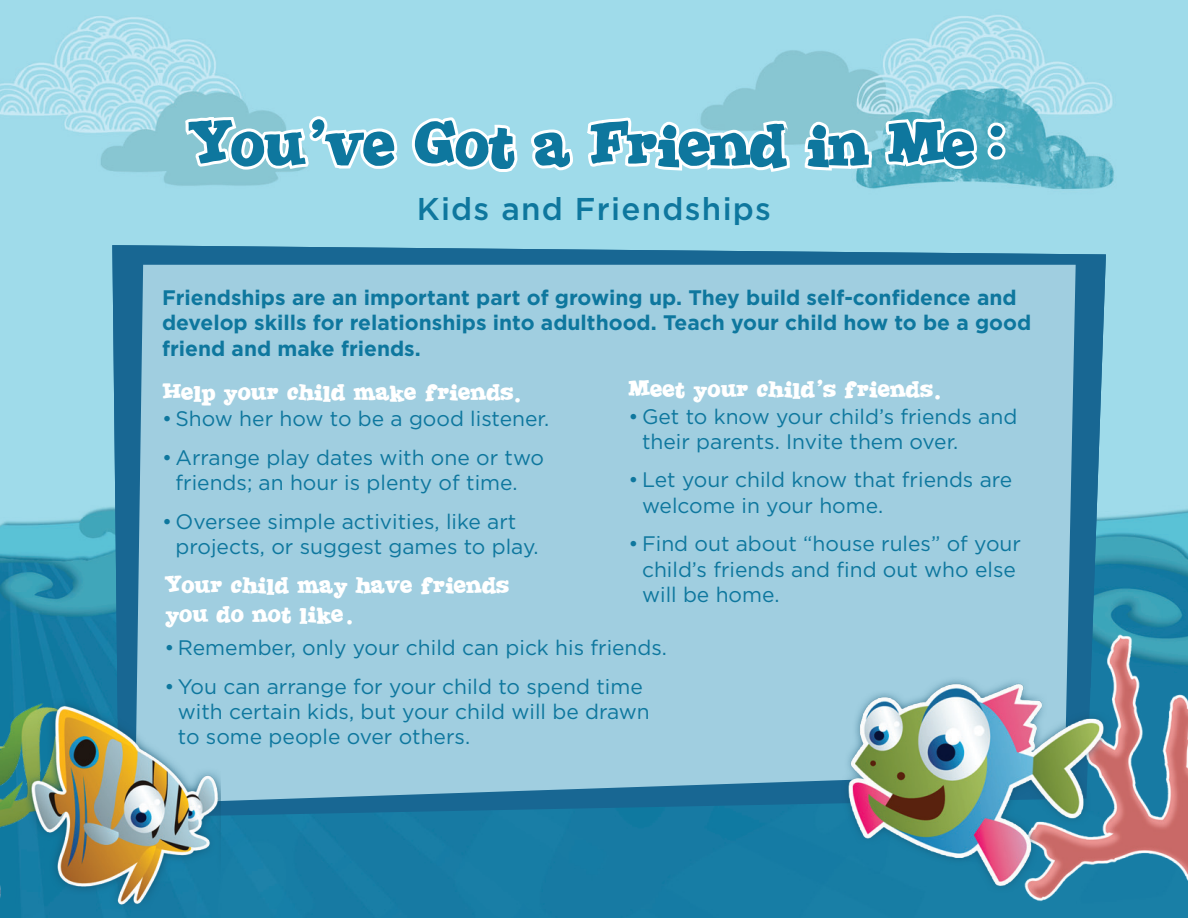
<style>
.page{position:relative;width:1188px;height:918px;background:#fff}
.page>*{position:absolute;margin:0;border:0;box-sizing:border-box;transform-origin:0 0}
.t1{font:63px "Jointby Pizza Dude";color:#0e779e}
.t2{font:500 31.5px "Gotham";letter-spacing:.04em;color:#0e779e}
.t3{font:24px/28.8px "Jointby Pizza Dude";letter-spacing:.02em;color:#fff}
.t4{font:21px/25.2px "Gotham";color:#0e779e}
.t5{font:700 21px/25.2px "Gotham";color:#0e779e}
</style>
<div class="page">
<img style="left:220px;top:0;width:393px;height:918px">
<div style="left:220px;top:265px;width:393px;height:539px;background:#a0cee0"></div>
<img style="left:613px;top:0;width:575px;height:918px">
<img style="left:0;top:0;width:220px;height:918px">
<svg style="left:182px;top:2px;width:220px;height:243px;background:#a6dce9"></svg>
<svg style="left:408px;top:0;width:112px;height:177px;background:#aee0ed"></svg>
<svg style="left:527px;top:125px;width:50px;height:48px"></svg>
<svg style="left:585px;top:24px;width:208px;height:471px;background:#a0d2e2"></svg>
<svg style="left:800px;top:24px;width:76px;height:471px;background:#9ccfdf"></svg>
<svg style="left:882px;top:0;width:128px;height:173px;background:#9dd4e2"></svg>
<h1 class="t1" style="left:187px;top:118px;width:815px">You've Got a Friend in Me:</h1>
<h2 class="t2" style="left:417px;top:188px;width:356px">Kids and Friendships</h2>
<p class="t5" style="left:162px;top:285px;width:871px">Friendships are an important part of growing up. They build self-confidence and develop skills for relationships into adulthood. Teach your child how to be a good friend and make friends.</p>
<p class="t3" style="left:162px;top:379px;width:359px">Help your child make friends.</p>
<p class="t4" style="left:162px;top:405px;width:389px">• Show her how to be a good listener.</p>
<p class="t4" style="left:176px;top:444px;width:370px;text-indent:-14px">• Arrange play dates with one or two friends; an hour is plenty of time.</p>
<p class="t4" style="left:176px;top:508px;width:365px;text-indent:-14px">• Oversee simple activities, like art projects, or suggest games to play.</p>
<p class="t3" style="left:164px;top:573px;width:346px">Your child may have friends you do not like.</p>
<p class="t4" style="left:164px;top:634px;width:504px">• Remember, only your child can pick his friends.</p>
<p class="t4" style="left:178px;top:673px;width:473px;text-indent:-14px">• You can arrange for your child to spend time with certain kids, but your child will be drawn to some people over others.</p>
<p class="t3" style="left:629px;top:377px;width:312px">Meet your child's friends.</p>
<p class="t4" style="left:642px;top:403px;width:377px;text-indent:-14px">• Get to know your child’s friends and their parents. Invite them over.</p>
<p class="t4" style="left:642px;top:467px;width:372px;text-indent:-14px">• Let your child know that friends are welcome in your home.</p>
<p class="t4" style="left:642px;top:531px;width:380px;text-indent:-14px">• Find out about “house rules” of your child’s friends and find out who else will be home.</p>
</div>
